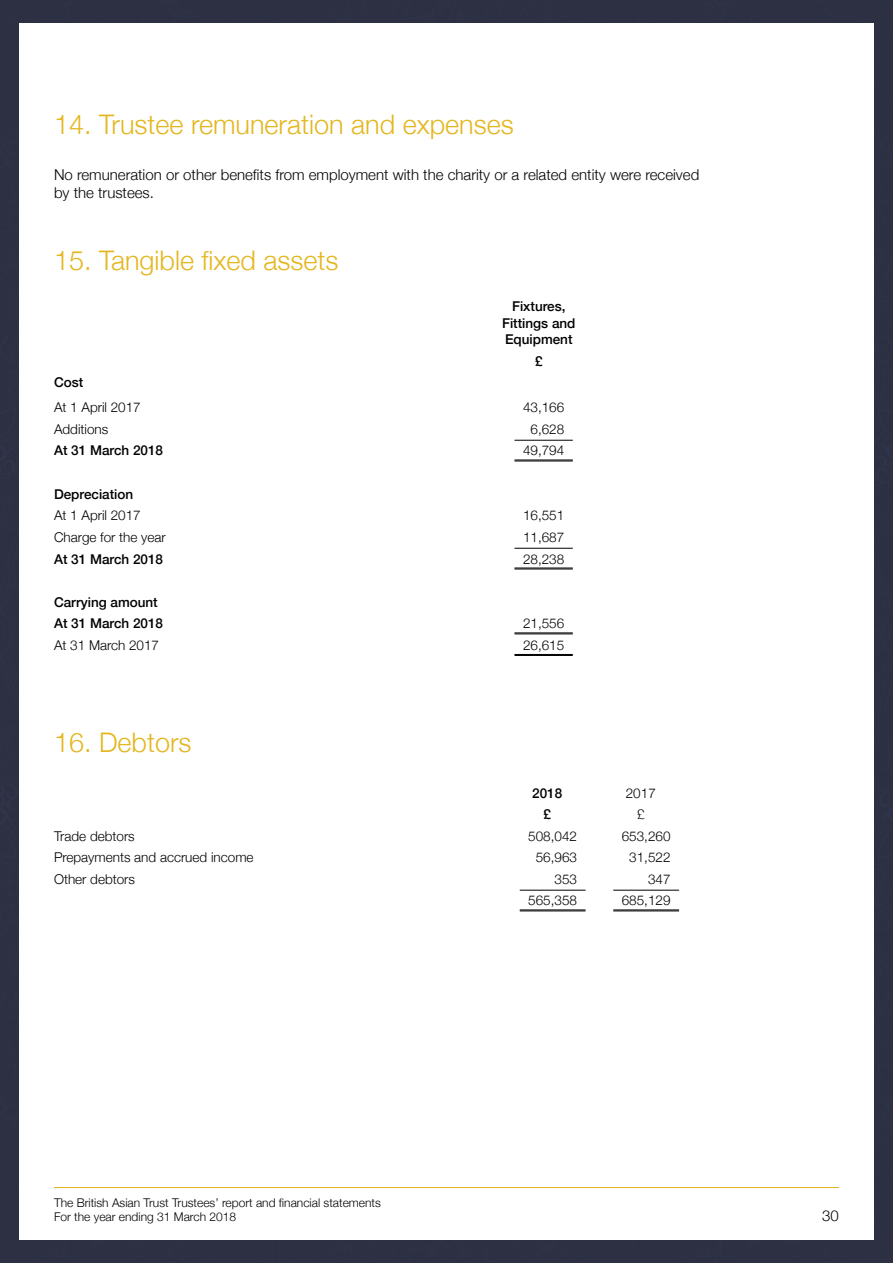
<style>
.page{position:relative;width:893px;height:1263px;background:#2d2f42}
.page>*{position:absolute;margin:0;border:0;box-sizing:border-box;transform-origin:0 0}
.L2{font:300 27px "Helvetica Neue";color:#e4b720}
.main_body_-_report18{font:300 15px/18px "Helvetica Neue";color:#000}
.Table_text_-_Light{font:300 13.5px "Helvetica Neue";color:#000}
.Table_text_-_Light-2{font:500 13.5px/16.2px "Helvetica Neue";color:#000;text-align:center}
.Single_on_top___Doub{font:300 13.5px "Helvetica Neue";color:#000}
.Double_underline{font:300 13.5px "Helvetica Neue";color:#000}
.t1{font:300 12px/14.4px "Helvetica Neue";color:#000}
</style>
<div class="page">
<div style="left:19px;top:23px;width:855px;height:1216px;background:#fff"></div>
<hr style="left:514px;top:440px;width:59px;height:1px;background:#000">
<hr style="left:514px;top:460px;width:59px;height:1px;background:#000">
<hr style="left:514px;top:461px;width:59px;height:1px;background:#000">
<hr style="left:514px;top:548px;width:59px;height:1px;background:#000">
<hr style="left:514px;top:568px;width:59px;height:1px;background:#000">
<hr style="left:514px;top:569px;width:59px;height:1px;background:#000">
<hr style="left:514px;top:633px;width:59px;height:1px;background:#000">
<hr style="left:514px;top:634px;width:59px;height:1px;background:#000">
<hr style="left:514px;top:654px;width:59px;height:1px;background:#000">
<hr style="left:514px;top:655px;width:59px;height:1px;background:#000">
<hr style="left:520px;top:890px;width:65px;height:1px;background:#000">
<hr style="left:520px;top:910px;width:65px;height:1px;background:#000">
<hr style="left:520px;top:911px;width:65px;height:1px;background:#000">
<hr style="left:613px;top:890px;width:66px;height:1px;background:#000">
<hr style="left:613px;top:910px;width:66px;height:1px;background:#000">
<hr style="left:613px;top:911px;width:66px;height:1px;background:#000">
<hr style="left:54px;top:1187px;width:785px;height:1px;background:#e4b720">
<p class="L2" style="left:54px;top:103px;width:461px">14. Trustee remuneration and expenses</p>
<p class="main_body_-_report18" style="left:54px;top:165px;width:647px">No remuneration or other benefits from employment with the charity or a related entity were received by the trustees.</p>
<p class="L2" style="left:54px;top:239px;width:286px">15. Tangible fixed assets</p>
<p class="Table_text_-_Light-2" style="left:502px;top:297px;width:75px">Fixtures,<br>Fittings and<br>Equipment</p>
<p class="Table_text_-_Light-2" style="left:535px;top:351px;width:9px">£</p>
<p class="Table_text_-_Light-2" style="left:54px;top:373px;width:31px">Cost</p>
<p class="Table_text_-_Light" style="left:54px;top:397px;width:88px">At 1 April 2017</p>
<p class="Table_text_-_Light" style="left:523px;top:397px;width:43px">43,166</p>
<p class="Table_text_-_Light" style="left:54px;top:418px;width:56px">Additions</p>
<p class="Table_text_-_Light" style="left:530px;top:418px;width:35px">6,628</p>
<p class="Table_text_-_Light-2" style="left:54px;top:441px;width:111px">At 31 March 2018</p>
<p class="Single_on_top___Doub" style="left:523px;top:440px;width:43px">49,794</p>
<p class="Table_text_-_Light-2" style="left:54px;top:485px;width:81px">Depreciation</p>
<p class="Table_text_-_Light" style="left:54px;top:505px;width:88px">At 1 April 2017</p>
<p class="Table_text_-_Light" style="left:523px;top:505px;width:43px">16,551</p>
<p class="Table_text_-_Light" style="left:54px;top:526px;width:113px">Charge for the year</p>
<p class="Table_text_-_Light" style="left:523px;top:526px;width:43px">11,687</p>
<p class="Table_text_-_Light-2" style="left:54px;top:549px;width:111px">At 31 March 2018</p>
<p class="Single_on_top___Doub" style="left:523px;top:548px;width:43px">28,238</p>
<p class="Table_text_-_Light-2" style="left:54px;top:593px;width:105px">Carrying amount</p>
<p class="Table_text_-_Light-2" style="left:54px;top:614px;width:111px">At 31 March 2018</p>
<p class="Double_underline" style="left:523px;top:613px;width:43px">21,556</p>
<p class="Table_text_-_Light" style="left:54px;top:634px;width:107px">At 31 March 2017</p>
<p class="Double_underline" style="left:523px;top:634px;width:43px">26,615</p>
<p class="L2" style="left:54px;top:721px;width:139px">16. Debtors</p>
<p class="Table_text_-_Light-2" style="left:532px;top:783px;width:32px">2018</p>
<p class="Table_text_-_Light" style="left:626px;top:782px;width:32px">2017</p>
<p class="Table_text_-_Light-2" style="left:543px;top:805px;width:9px">£</p>
<p class="Table_text_-_Light" style="left:637px;top:803px;width:9px">£</p>
<p class="Table_text_-_Light" style="left:54px;top:825px;width:82px">Trade debtors</p>
<p class="Table_text_-_Light" style="left:528px;top:825px;width:50px">508,042</p>
<p class="Table_text_-_Light" style="left:622px;top:825px;width:50px">653,260</p>
<p class="Table_text_-_Light" style="left:54px;top:846px;width:201px">Prepayments and accrued income</p>
<p class="Table_text_-_Light" style="left:536px;top:846px;width:43px">56,963</p>
<p class="Table_text_-_Light" style="left:629px;top:846px;width:43px">31,522</p>
<p class="Table_text_-_Light" style="left:54px;top:868px;width:83px">Other debtors</p>
<p class="Table_text_-_Light" style="left:554px;top:868px;width:24px">353</p>
<p class="Table_text_-_Light" style="left:648px;top:868px;width:24px">347</p>
<p class="Single_on_top___Doub" style="left:528px;top:890px;width:50px">565,358</p>
<p class="Single_on_top___Doub" style="left:622px;top:890px;width:50px">685,129</p>
<p class="t1" style="left:54px;top:1194px;width:328px">The British Asian Trust Trustees’ report and financial statements<br>For the year ending 31 March 2018</p>
<p class="main_body_-_report18" style="left:822px;top:1205px;width:18px">30</p>
</div>
